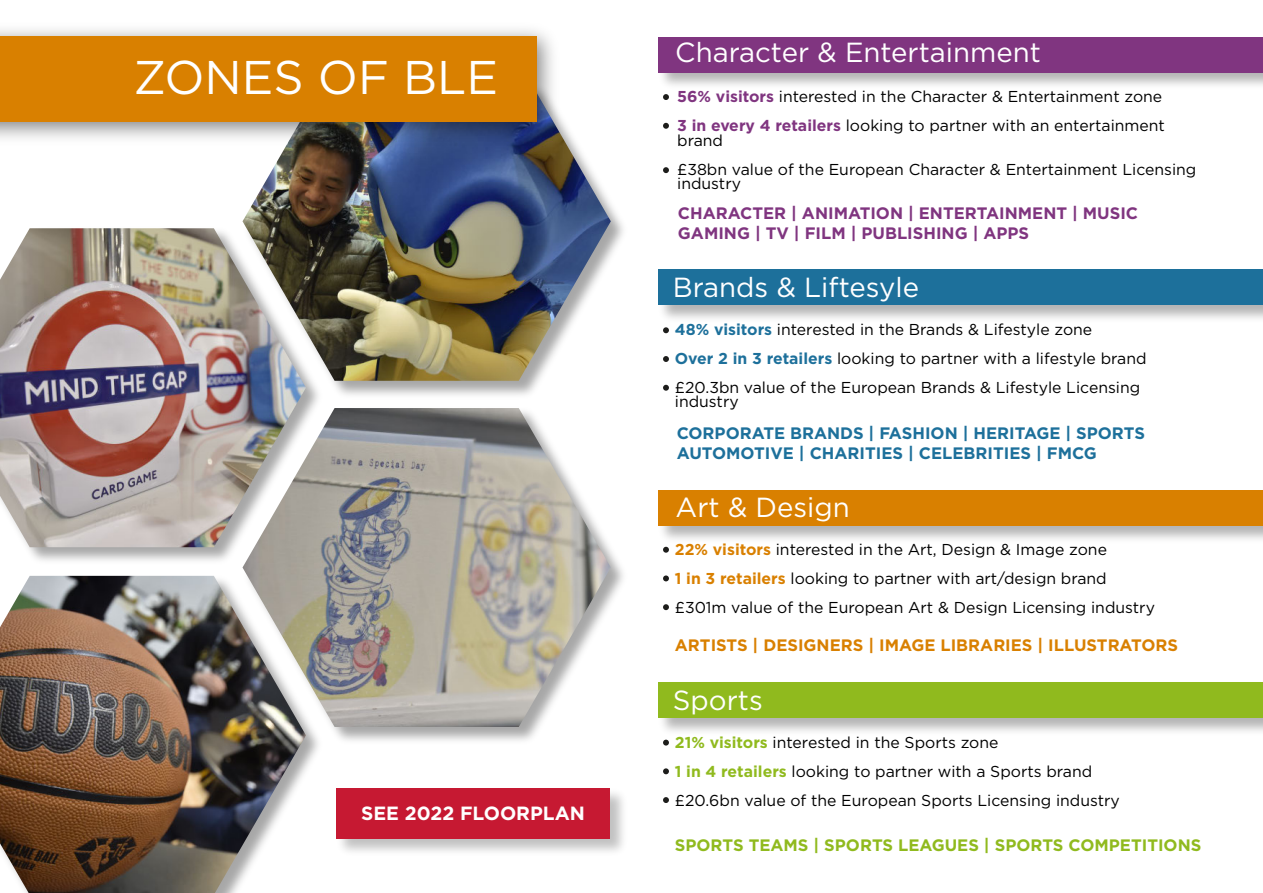
<style>
.page{position:relative;width:1263px;height:893px;background:#fff}
.page>*{position:absolute;margin:0;border:0;box-sizing:border-box;transform-origin:0 0}
.t1{font:47.25px "Gotham";color:#fff}
.t2{font:27.6px "Gotham";color:#fff}
.t3{font:700 19.2px "Gotham";color:#fff}
.t4{font:700 16.5px/20px "Gotham";color:#1d709b}
.t5{font:700 16.5px/20px "Gotham";color:#803580}
.t6{font:700 16.5px "Gotham";color:#d98000}
.t7{font:700 16.5px "Gotham";color:#90ba1e}
.t8{font:15.75px/29px "Gotham";color:#000}
.s1{font-weight:700;color:#803580}
.s2{font-weight:700;color:#1d709b}
.s3{font-weight:700;color:#d98000}
.s4{font-weight:700;color:#90ba1e}
</style>
<div class="page">
<img style="left:242px;top:125px;width:369px;height:256px">
<img style="left:658px;top:72px;width:605px;height:14px">
<div style="left:658px;top:37px;width:605px;height:35px;background:#803580"></div>
<img style="left:658px;top:269px;width:605px;height:50px">
<div style="left:658px;top:270px;width:605px;height:35px;background:#1d709b"></div>
<div style="left:658px;top:490px;width:605px;height:36px;background:#d98000"></div>
<img style="left:0;top:29px;width:567px;height:123px">
<div style="left:0;top:37px;width:537px;height:85px;background:#d98000"></div>
<img style="left:28px;top:224px;width:299px;height:337px">
<img style="left:0;top:228px;width:306px;height:319px">
<img style="left:238px;top:404px;width:385px;height:337px">
<img style="left:242px;top:408px;width:369px;height:319px">
<img style="left:30px;top:571px;width:297px;height:198px">
<img style="left:0;top:576px;width:306px;height:317px">
<div style="left:658px;top:682px;width:605px;height:36px;background:#90ba1e"></div>
<svg style="left:663px;top:94px;width:6px;height:6px"></svg>
<svg style="left:663px;top:123px;width:6px;height:6px"></svg>
<svg style="left:663px;top:167px;width:6px;height:6px"></svg>
<svg style="left:663px;top:327px;width:6px;height:6px"></svg>
<svg style="left:663px;top:356px;width:6px;height:6px"></svg>
<svg style="left:663px;top:385px;width:6px;height:6px"></svg>
<svg style="left:663px;top:547px;width:6px;height:6px"></svg>
<svg style="left:663px;top:575px;width:6px;height:6px"></svg>
<svg style="left:663px;top:604px;width:6px;height:6px"></svg>
<svg style="left:663px;top:740px;width:6px;height:6px"></svg>
<svg style="left:663px;top:768px;width:6px;height:6px"></svg>
<svg style="left:663px;top:797px;width:6px;height:6px"></svg>
<img style="left:336px;top:788px;width:287px;height:64px">
<div style="left:337px;top:788px;width:273px;height:50px;background:#c61932"></div>
<h1 class="t1" style="left:133px;top:47px;width:366px">ZONES OF BLE</h1>
<p class="t3" style="left:361px;top:802px;width:225px">SEE 2022 FLOORPLAN</p>
<h2 class="t2" style="left:675px;top:35px;width:367px">Character &amp; Entertainment</h2>
<p class="t8" style="left:677px;top:82px;width:489px"><span class="s1">56% visitors</span> interested in the Character &amp; Entertainment zone<br><span class="s1">3 in every 4 retailers</span> looking to partner with an entertainment</p>
<p class="t8" style="left:677px;top:125px;width:521px">brand<br>£38bn value of the European Character &amp; Entertainment Licensing</p>
<p class="t8" style="left:677px;top:169px;width:65px">industry</p>
<p class="t5" style="left:678px;top:203px;width:462px">CHARACTER | ANIMATION | ENTERTAINMENT | MUSIC<br>GAMING | TV | FILM | PUBLISHING | APPS</p>
<h2 class="t2" style="left:673px;top:270px;width:248px">Brands &amp; Liftesyle</h2>
<p class="t8" style="left:675px;top:315px;width:473px"><span class="s2">48% visitors</span> interested in the Brands &amp; Lifestyle zone<br><span class="s2">Over 2 in 3 retailers</span> looking to partner with a lifestyle brand £20.3bn value of the European Brands &amp; Lifestyle Licensing</p>
<p class="t8" style="left:675px;top:387px;width:65px">industry</p>
<p class="t4" style="left:677px;top:423px;width:470px">CORPORATE BRANDS | FASHION | HERITAGE | SPORTS<br>AUTOMOTIVE | CHARITIES | CELEBRITIES | FMCG</p>
<h2 class="t2" style="left:675px;top:489px;width:176px">Art &amp; Design</h2>
<p class="t8" style="left:675px;top:534px;width:482px"><span class="s3">22% visitors</span> interested in the Art, Design &amp; Image zone<br><span class="s3">1 in 3 retailers</span> looking to partner with art/design brand £301m value of the European Art &amp; Design Licensing industry</p>
<p class="t6" style="left:675px;top:636px;width:505px">ARTISTS | DESIGNERS | IMAGE LIBRARIES | ILLUSTRATORS</p>
<h2 class="t2" style="left:673px;top:682px;width:91px">Sports</h2>
<p class="t8" style="left:675px;top:727px;width:447px"><span class="s4">21% visitors</span> interested in the Sports zone<br><span class="s4">1 in 4 retailers</span> looking to partner with a Sports brand £20.6bn value of the European Sports Licensing industry</p>
<p class="t7" style="left:675px;top:836px;width:528px">SPORTS TEAMS | SPORTS LEAGUES | SPORTS COMPETITIONS</p>
</div>
